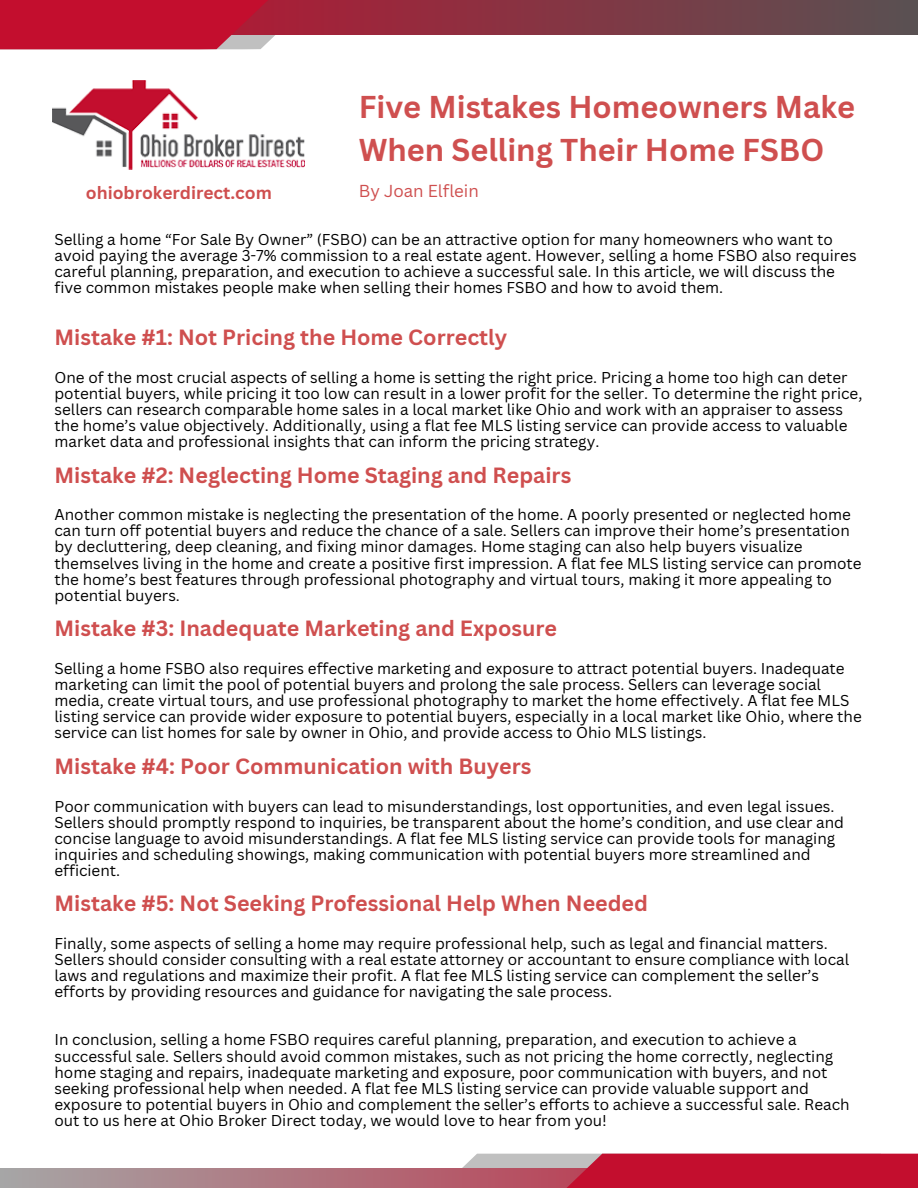
<style>
.page{position:relative;width:918px;height:1188px;background:#fff}
.page>*{position:absolute;margin:0;border:0;box-sizing:border-box;transform-origin:0 0}
.t1{font:700 30.75px/42.8px "Canva Sans";color:#cf4f4f}
.t2{font:700 21.45px "Canva Sans";color:#cf4f4f}
.t3{font:700 17.4px "Canva Sans";color:#cf4f4f}
.t4{font:16.8px "Canva Sans";color:#cf4f4f}
.t5{font:15.3px/16px "Canva Sans";color:#000}
</style>
<div class="page">
<img style="left:53px;top:80px;width:252px;height:89px">
<svg style="left:371px;top:0;width:547px;height:34px;background:#7a3b46"></svg>
<svg style="left:0;top:0;width:371px;height:49px;background:#c02b46"></svg>
<svg style="left:0;top:1168px;width:449px;height:20px;background:#ad8188"></svg>
<svg style="left:449px;top:1154px;width:469px;height:34px;background:#c1304a"></svg>
<h1 class="t1" style="left:359px;top:85px;width:498px">Five Mistakes Homeowners Make<br>When Selling Their Home FSBO</h1>
<p class="t3" style="left:86px;top:180px;width:187px">ohiobrokerdirect.com</p>
<p class="t4" style="left:359px;top:179px;width:122px">By Joan Elflein</p>
<p class="t5" style="left:55px;top:231px;width:804px">Selling a home “For Sale By Owner” (FSBO) can be an attractive option for many homeowners who want to avoid paying the average 3-7% commission to a real estate agent. However, selling a home FSBO also requires careful planning, preparation, and execution to achieve a successful sale. In this article, we will discuss the five common mistakes people make when selling their homes FSBO and how to avoid them.</p>
<h2 class="t2" style="left:55px;top:322px;width:454px">Mistake #1: Not Pricing the Home Correctly</h2>
<p class="t5" style="left:55px;top:369px;width:809px">One of the most crucial aspects of selling a home is setting the right price. Pricing a home too high can deter potential buyers, while pricing it too low can result in a lower profit for the seller. To determine the right price, sellers can research comparable home sales in a local market like Ohio and work with an appraiser to assess the home’s value objectively. Additionally, using a flat fee MLS listing service can provide access to valuable market data and professional insights that can inform the pricing strategy.</p>
<h2 class="t2" style="left:55px;top:460px;width:518px">Mistake #2: Neglecting Home Staging and Repairs</h2>
<p class="t5" style="left:55px;top:506px;width:809px">Another common mistake is neglecting the presentation of the home. A poorly presented or neglected home can turn off potential buyers and reduce the chance of a sale. Sellers can improve their home’s presentation by decluttering, deep cleaning, and fixing minor damages. Home staging can also help buyers visualize themselves living in the home and create a positive first impression. A flat fee MLS listing service can promote the home’s best features through professional photography and virtual tours, making it more appealing to potential buyers.</p>
<h2 class="t2" style="left:55px;top:613px;width:504px">Mistake #3: Inadequate Marketing and Exposure</h2>
<p class="t5" style="left:55px;top:660px;width:809px">Selling a home FSBO also requires effective marketing and exposure to attract potential buyers. Inadequate marketing can limit the pool of potential buyers and prolong the sale process. Sellers can leverage social media, create virtual tours, and use professional photography to market the home effectively. A flat fee MLS listing service can provide wider exposure to potential buyers, especially in a local market like Ohio, where the service can list homes for sale by owner in Ohio, and provide access to Ohio MLS listings.</p>
<h2 class="t2" style="left:55px;top:751px;width:478px">Mistake #4: Poor Communication with Buyers</h2>
<p class="t5" style="left:55px;top:798px;width:791px">Poor communication with buyers can lead to misunderstandings, lost opportunities, and even legal issues.<br>Sellers should promptly respond to inquiries, be transparent about the home’s condition, and use clear and concise language to avoid misunderstandings. A flat fee MLS listing service can provide tools for managing inquiries and scheduling showings, making communication with potential buyers more streamlined and efficient.</p>
<h2 class="t2" style="left:55px;top:888px;width:595px">Mistake #5: Not Seeking Professional Help When Needed</h2>
<p class="t5" style="left:55px;top:935px;width:796px">Finally, some aspects of selling a home may require professional help, such as legal and financial matters.<br>Sellers should consider consulting with a real estate attorney or accountant to ensure compliance with local laws and regulations and maximize their profit. A flat fee MLS listing service can complement the seller’s efforts by providing resources and guidance for navigating the sale process.</p>
<p class="t5" style="left:55px;top:1032px;width:797px">In conclusion, selling a home FSBO requires careful planning, preparation, and execution to achieve a successful sale. Sellers should avoid common mistakes, such as not pricing the home correctly, neglecting home staging and repairs, inadequate marketing and exposure, poor communication with buyers, and not seeking professional help when needed. A flat fee MLS listing service can provide valuable support and exposure to potential buyers in Ohio and complement the seller’s efforts to achieve a successful sale. Reach out to us here at Ohio Broker Direct today, we would love to hear from you!</p>
</div>
